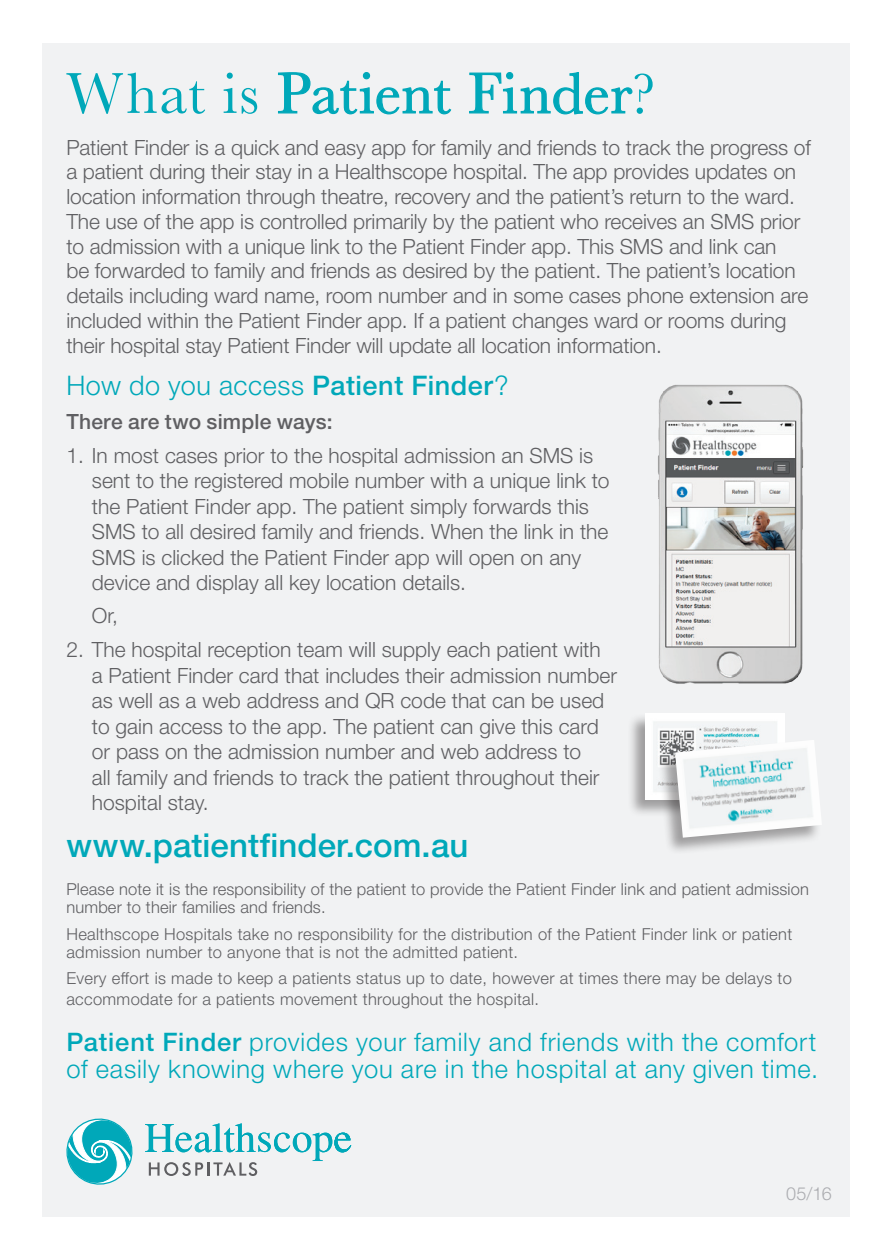
<style>
.page{position:relative;width:893px;height:1259px;background:#fff}
.page>*{position:absolute;margin:0;border:0;box-sizing:border-box;transform-origin:0 0}
.t1{font:60px "Baskerville";letter-spacing:.01em;color:#00a8b9}
.t2{font:500 33px "Helvetica Neue";letter-spacing:.005em;color:#00a8b9}
.t3{font:300 27px "Helvetica Neue";letter-spacing:.02em;color:#00a8b9}
.t4{font:300 25.5px/27px "Helvetica Neue";letter-spacing:.03em;color:#00a8b9}
.t5{font:300 21px/25.5px "Helvetica Neue";letter-spacing:-.005em;color:#5f5f62}
.t6{font:500 21px "Helvetica Neue";letter-spacing:.01em;color:#5f5f62}
.t7{font:300 18px "Helvetica Neue";color:#abacb0}
.t8{font:300 16.5px/18px "Helvetica Neue";letter-spacing:.02em;color:#5f5f62}
.s1{font-weight:500}
</style>
<div class="page">
<div style="left:43px;top:43px;width:807px;height:1173px;background:#f1f2f3"></div>
<svg style="left:278px;top:72px;width:174px;height:43px"></svg>
<svg style="left:469px;top:72px;width:164px;height:43px"></svg>
<svg style="left:66px;top:1118px;width:67px;height:67px"></svg>
<svg style="left:145px;top:1123px;width:206px;height:53px"></svg>
<img style="left:658px;top:384px;width:146px;height:300px">
<div style="left:627px;top:713px;width:158px;height:103px;background:#231f20;opacity:.4"></div>
<img style="left:645px;top:713px;width:140px;height:86px">
<div style="left:657px;top:739px;width:164px;height:114px;background:#231f20;opacity:.4"></div>
<img style="left:675px;top:740px;width:146px;height:97px">
<h1 class="t1" style="left:66px;top:58px;width:591px">What is Patient Finder?</h1>
<p class="t5" style="left:66px;top:134px;width:746px">Patient Finder is a quick and easy app for family and friends to track the progress of a patient during their stay in a Healthscope hospital. The app provides updates on location information through theatre, recovery and the patient’s return to the ward.<br>The use of the app is controlled primarily by the patient who receives an SMS prior to admission with a unique link to the Patient Finder app. This SMS and link can<br>be forwarded to family and friends as desired by the patient. The patient’s location details including ward name, room number and in some cases phone extension are included within the Patient Finder app. If a patient changes ward or rooms during their hospital stay Patient Finder will update all location information.</p>
<p class="t3" style="left:66px;top:368px;width:444px">How do you access <span class="s1">Patient Finder</span>?</p>
<p class="t6" style="left:66px;top:409px;width:268px">There are two simple ways:</p>
<p class="t5" style="left:92px;top:442px;width:519px;text-indent:-26px">1. In most cases prior to the hospital admission an SMS is sent to the registered mobile number with a unique link to the Patient Finder app. The patient simply forwards this SMS to all desired family and friends. When the link in the SMS is clicked the Patient Finder app will open on any device and display all key location details.</p>
<p class="t5" style="left:92px;top:602px;width:28px">Or,</p>
<p class="t5" style="left:92px;top:636px;width:527px;text-indent:-26px">2. The hospital reception team will supply each patient with<br>a Patient Finder card that includes their admission number as well as a web address and QR code that can be used to gain access to the app. The patient can give this card or pass on the admission number and web address to<br>all family and friends to track the patient throughout their hospital stay.</p>
<h2 class="t2" style="left:66px;top:825px;width:403px">www.patientfinder.com.au</h2>
<p class="t8" style="left:66px;top:880px;width:744px">Please note it is the responsibility of the patient to provide the Patient Finder link and patient admission number to their families and friends.</p>
<p class="t8" style="left:66px;top:924px;width:727px">Healthscope Hospitals take no responsibility for the distribution of the Patient Finder link or patient admission number to anyone that is not the admitted patient.</p>
<p class="t8" style="left:66px;top:967px;width:727px;line-height:21px">Every effort is made to keep a patients status up to date, however at times there may be delays to accommodate for a patients movement throughout the hospital.</p>
<p class="t4" style="left:66px;top:1028px;width:753px"><span class="s1">Patient Finder</span> provides your family and friends with the comfort of easily knowing where you are in the hospital at any given time.</p>
<p class="t7" style="left:786px;top:1183px;width:47px">05/16</p>
</div>
